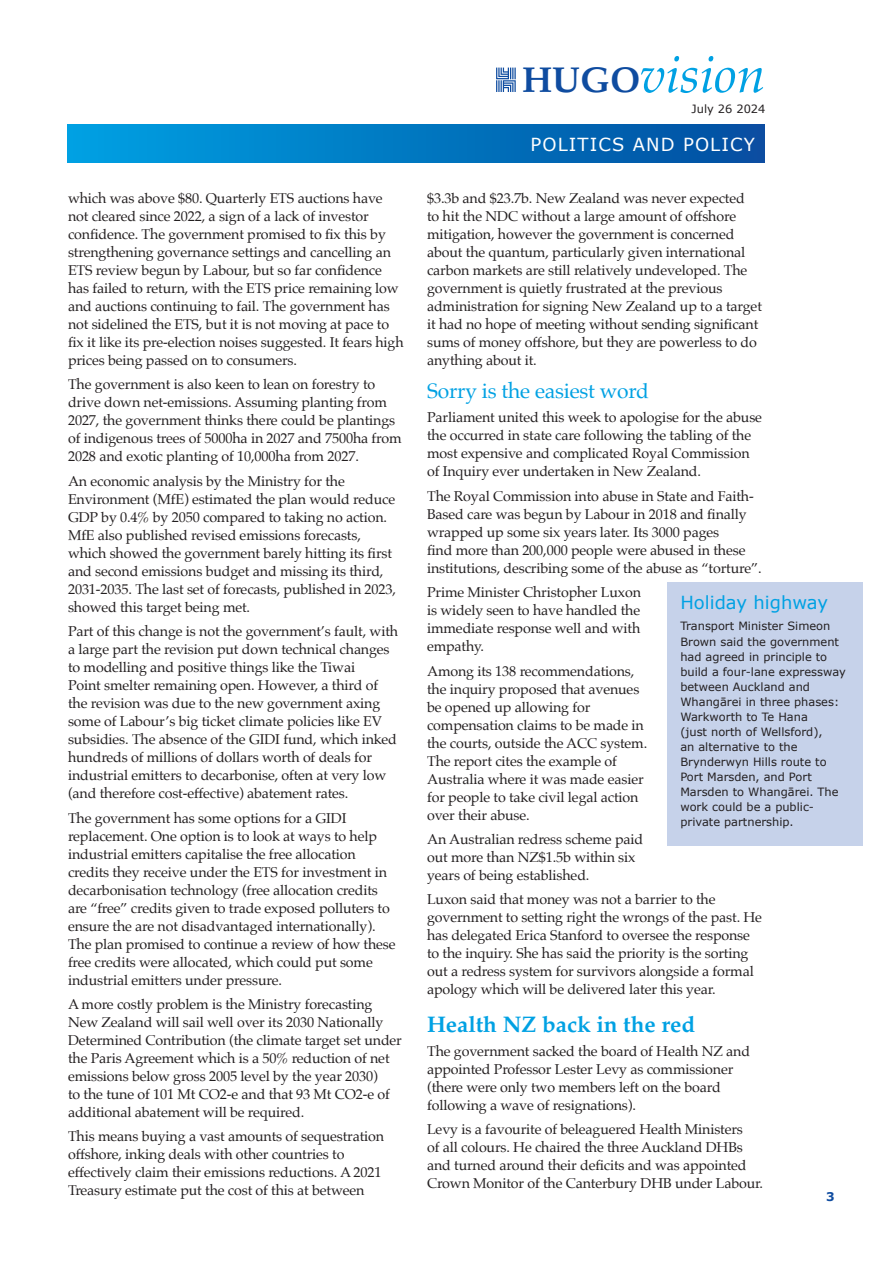
<style>
.page{position:relative;width:893px;height:1263px;background:#fff}
.page>*{position:absolute;margin:0;border:0;box-sizing:border-box;transform-origin:0 0}
.t1{font:italic 51.3px "Palatino";color:#00a1e3}
.t2{font:700 22.5px "Palatino";color:#00a1e3}
.t3{font:21px "Palatino";letter-spacing:-.01em;color:#00a1e3}
.t4{font:18px "Verdana";letter-spacing:.06em;color:#fff}
.t5{font:18px "Verdana";color:#00a1e3}
.t6{font:14.25px/18px "Palatino";letter-spacing:-.01em;color:#231f20}
.t7{font:700 12px "Verdana";color:#0f4ca0}
.t8{font:11.4px/15px "Verdana";color:#231f20}
.s1{font-weight:700;font-style:normal;font-size:36px;color:#0f4ca0}
</style>
<div class="page">
<svg style="left:496px;top:68px;width:20px;height:24px"></svg>
<div style="left:67px;top:125px;width:698px;height:38px;background:linear-gradient(to right,#00a1e3,#034ea0)"></div>
<div style="left:668px;top:583px;width:195px;height:263px;background:#c6d2ea"></div>
<p class="t6" style="left:68px;top:189px;width:337px">which was above $80. Quarterly ETS auctions have not cleared since 2022, a sign of a lack of investor confidence. The government promised to fix this by strengthening governance settings and cancelling an ETS review begun by Labour, but so far confidence has failed to return, with the ETS price remaining low and auctions continuing to fail. The government has not sidelined the ETS, but it is not moving at pace to fix it like its pre-election noises suggested. It fears high prices being passed on to consumers.</p>
<p class="t6" style="left:68px;top:376px;width:335px">The government is also keen to lean on forestry to drive down net-emissions. Assuming planting from 2027, the government thinks there could be plantings of indigenous trees of 5000ha in 2027 and 7500ha from 2028 and exotic planting of 10,000ha from 2027.</p>
<p class="t6" style="left:68px;top:472px;width:329px">An economic analysis by the Ministry for the Environment (MfE) estimated the plan would reduce GDP by 0.4% by 2050 compared to taking no action.<br>MfE also published revised emissions forecasts, which showed the government barely hitting its first and second emissions budget and missing its third, 2031-2035. The last set of forecasts, published in 2023, showed this target being met.</p>
<p class="t6" style="left:68px;top:622px;width:332px">Part of this change is not the government’s fault, with a large part the revision put down technical changes to modelling and positive things like the Tiwai<br>Point smelter remaining open. However, a third of the revision was due to the new government axing some of Labour’s big ticket climate policies like EV subsidies. The absence of the GIDI fund, which inked hundreds of millions of dollars worth of deals for industrial emitters to decarbonise, often at very low (and therefore cost-effective) abatement rates.</p>
<p class="t6" style="left:68px;top:809px;width:329px">The government has some options for a GIDI replacement. One option is to look at ways to help industrial emitters capitalise the free allocation credits they receive under the ETS for investment in decarbonisation technology (free allocation credits are “free” credits given to trade exposed polluters to ensure the are not disadvantaged internationally).<br>The plan promised to continue a review of how these free credits were allocated, which could put some industrial emitters under pressure.</p>
<p class="t6" style="left:68px;top:995px;width:335px">A more costly problem is the Ministry forecasting New Zealand will sail well over its 2030 Nationally Determined Contribution (the climate target set under the Paris Agreement which is a 50% reduction of net emissions below gross 2005 level by the year 2030)<br>to the tune of 101 Mt CO2-e and that 93 Mt CO2-e of additional abatement will be required.</p>
<p class="t6" style="left:68px;top:1127px;width:318px">This means buying a vast amounts of sequestration offshore, inking deals with other countries to effectively claim their emissions reductions. A 2021<br>Treasury estimate put the cost of this at between</p>
<h1 class="t1" style="left:522px;top:31px;width:245px"><span class="s1">HUGO</span>vision</h1>
<p class="t8" style="left:692px;top:102px;width:75px">July 26 2024</p>
<p class="t4" style="left:531px;top:133px;width:226px">POLITICS AND POLICY</p>
<p class="t6" style="left:427px;top:189px;width:336px">$3.3b and $23.7b. New Zealand was never expected<br>to hit the NDC without a large amount of offshore mitigation, however the government is concerned about the quantum, particularly given international carbon markets are still relatively undeveloped. The government is quietly frustrated at the previous administration for signing New Zealand up to a target it had no hope of meeting without sending significant sums of money offshore, but they are powerless to do anything about it.</p>
<h3 class="t3" style="left:427px;top:373px;width:223px">Sorry is the easiest word</h3>
<p class="t6" style="left:427px;top:408px;width:337px">Parliament united this week to apologise for the abuse the occurred in state care following the tabling of the most expensive and complicated Royal Commission of Inquiry ever undertaken in New Zealand.</p>
<p class="t6" style="left:427px;top:487px;width:336px">The Royal Commission into abuse in State and Faith-Based care was begun by Labour in 2018 and finally wrapped up some six years later. Its 3000 pages<br>find more than 200,000 people were abused in these institutions, describing some of the abuse as “torture”.</p>
<p class="t6" style="left:427px;top:583px;width:215px;text-align:justify">Prime Minister Christopher Luxon is widely seen to have handled the immediate response well and with empathy.</p>
<p class="t6" style="left:427px;top:662px;width:222px">Among its 138 recommendations, the inquiry proposed that avenues be opened up allowing for compensation claims to be made in the courts, outside the ACC system.<br>The report cites the example of<br>Australia where it was made easier for people to take civil legal action over their abuse.</p>
<p class="t6" style="left:427px;top:830px;width:218px">An Australian redress scheme paid out more than NZ$1.5b within six years of being established.</p>
<p class="t6" style="left:427px;top:890px;width:336px">Luxon said that money was not a barrier to the government to setting right the wrongs of the past. He has delegated Erica Stanford to oversee the response to the inquiry. She has said the priority is the sorting out a redress system for survivors alongside a formal apology which will be delivered later this year.</p>
<h2 class="t2" style="left:427px;top:1005px;width:270px">Health NZ back in the red</h2>
<p class="t6" style="left:427px;top:1042px;width:324px">The government sacked the board of Health NZ and appointed Professor Lester Levy as commissioner (there were only two members left on the board following a wave of resignations).</p>
<p class="t6" style="left:427px;top:1120px;width:338px">Levy is a favourite of beleaguered Health Ministers<br>of all colours. He chaired the three Auckland DHBs and turned around their deficits and was appointed Crown Monitor of the Canterbury DHB under Labour.</p>
<p class="t5" style="left:680px;top:591px;width:149px">Holiday highway</p>
<p class="t8" style="left:680px;top:619px;width:167px">Transport Minister Simeon<br>Brown said the government had agreed in principle to build a four-lane expressway between Auckland and<br>Whangārei in three phases:<br>Warkworth to Te Hana<br>(just north of Wellsford),<br>an alternative to the<br>Brynderwyn Hills route to<br>Port Marsden, and Port<br>Marsden to Whangārei. The work could be a public&shy;private partnership.</p>
<p class="t7" style="left:826px;top:1189px;width:10px">3</p>
</div>
